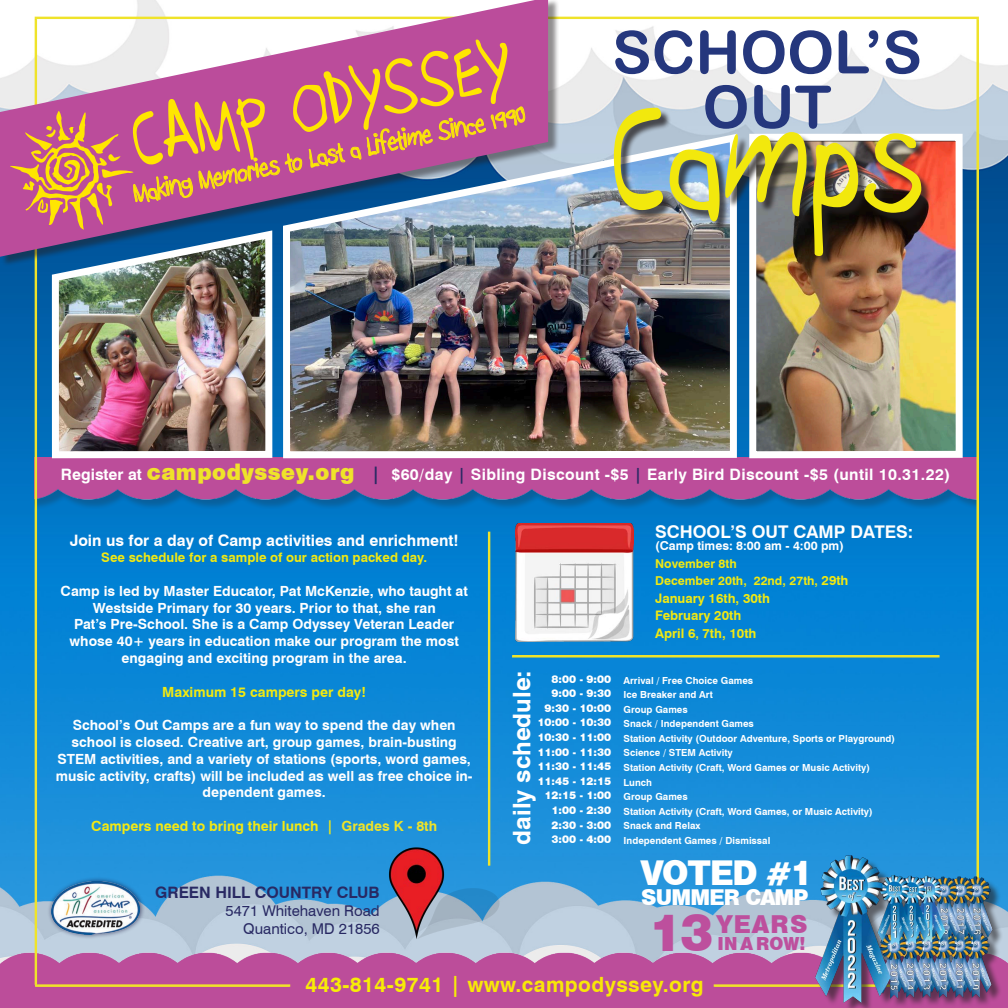
<style>
.page{position:relative;width:1008px;height:1008px;background:#fff}
.page>*{position:absolute;margin:0;border:0;box-sizing:border-box;transform-origin:0 0}
.t1{font:166.95px "Boopee";color:#f2e80d}
.t2{font:59.24px "Arial Rounded MT Bold";color:#25377d}
.t3{font:47.25px "Swiss 721 BT Black No 2";color:#bd4f9d}
.t4{font:31.5px "Swiss 721 BT Black No 2";letter-spacing:-.04em;color:#fff}
.t5{font:29.66px "Boopee";color:#ffe601}
.t6{font:700 24.32px "Swiss 721 BT";color:#fff}
.t7{font:22.75px "Swiss 721 BT Black No 2";letter-spacing:.07em;color:#bd4f9d}
.t8{font:700 21px "Swiss 721 BT";letter-spacing:.02em;color:#f8e708}
.t9{font:20.12px "Swiss 721 BT Black No 2";letter-spacing:-.04em;color:#fff}
.t10{font:700 17.5px "Swiss 721 BT";color:#fff}
.t11{font:16.62px "Swiss 721 BT Black No 2";color:#bd4f9d}
.t12{font:700 15.75px "Swiss 721 BT";letter-spacing:.025em;color:#fff}
.t13{font:700 15.75px "Swiss 721 BT";color:#fff}
.t14{font:700 15.75px "Swiss 721 BT";color:#282963}
.t15{font:14.88px "Swiss 721 BT";color:#282963}
.t16{font:700 14px/16.8px "Swiss 721 BT";color:#fff;text-align:center}
.t17{font:700 14px "Swiss 721 BT";color:#f4e912}
.t18{font:700 14px "Swiss 721 BT";color:#f2e911}
.t19{font:700 13.12px "Swiss 721 BT";color:#f2e911}
.t20{font:700 12.25px "Swiss 721 BT";color:#f2e911}
.t21{font:700 12.25px "Swiss 721 BT";color:#fff}
.t22{font:700 9.71px "Swiss 721 BT";color:#fff}
.t23{font:9.71px "Swiss 721 BT Black No 2";color:#fff}
.s1{font-family:"Swiss 721 BT Black No 2";font-weight:400;font-size:21px;color:#efe32a}
.s2{font-size:17.5px;color:#282a63}
.s3{color:#292963}
.s4{color:#efe329}
.s5{font-size:13.12px}
.s6{font-size:12.25px}
.s7{color:#f7ed07}
</style>
<div class="page">
<img style="left:0;top:16px;width:1008px;height:927px">
<div style="left:47px;top:876px;width:98px;height:64px;background:#130f38;opacity:.75"></div>
<img style="left:52px;top:882px;width:88px;height:53px">
<div style="left:35px;top:17px;width:944px;height:2px;border:2px solid #efe32a"></div>
<img style="left:0;top:943px;width:1008px;height:65px">
<img style="left:37px;top:457px;width:939px;height:51px">
<div style="left:35px;top:984px;width:255px;height:3px;border:2px solid #efe32a"></div>
<div style="left:714px;top:984px;width:265px;height:3px;border:2px solid #efe32a"></div>
<div style="left:35px;top:19px;width:2px;height:966px;border:2px solid #efe32a"></div>
<div style="left:976px;top:19px;width:3px;height:968px;border:2px solid #efe32a"></div>
<div style="left:488px;top:532px;width:2px;height:334px;border:2px solid #efe32a"></div>
<div style="left:512px;top:655px;width:428px;height:3px;border:2px solid #efe32a"></div>
<img style="left:48px;top:267px;width:228px;height:195px">
<img style="left:746px;top:130px;width:220px;height:332px">
<div style="left:1px;top:0;width:558px;height:267px;background:#231f20;opacity:.5"></div>
<svg style="left:0;top:0;width:548px;height:257px"></svg>
<svg style="left:0;top:0;width:151px;height:19px"></svg>
<svg style="left:1px;top:39px;width:545px;height:216px;background:#be7b92"></svg>
<div style="left:817px;top:857px;width:186px;height:151px;background:#231f20;opacity:.6"></div>
<img style="left:815px;top:856px;width:184px;height:147px">
<img style="left:280px;top:130px;width:460px;height:332px">
<div style="left:615px;top:109px;width:317px;height:158px;background:#231f20;opacity:.75"></div>
<img style="left:384px;top:839px;width:117px;height:104px">
<img style="left:515px;top:524px;width:119px;height:118px">
<p class="t5" style="left:130px;top:176px;width:401px;rotate:-11deg">Making Memories to Last a Lifetime Since 1990</p>
<p class="t2" style="left:612px;top:17px;width:311px">SCHOOL’S</p>
<p class="t2" style="left:703px;top:72px;width:130px">OUT</p>
<p class="t1" style="left:610px;top:66px;width:317px">Camps</p>
<p class="t12" style="left:61px;top:465px;width:891px">Register at <span class="s1">campodyssey.org</span> <span class="s2">|</span> $60/day <span class="s3">|</span> Sibling Discount -$5 <span class="s3">|</span> Early Bird Discount -$5 (until 10.31.22)</p>
<p class="t13" style="left:70px;top:531px;width:391px">Join us for a day of Camp activities and enrichment!</p>
<p class="t19" style="left:101px;top:550px;width:327px">See schedule for a sample of our action packed day.</p>
<p class="t16" style="left:61px;top:582px;width:409px">Camp is led by Master Educator, Pat McKenzie, who taught at<br>Westside Primary for 30 years. Prior to that, she ran</p>
<p class="t16" style="left:70px;top:616px;width:391px">Pat’s Pre-School. She is a Camp Odyssey Veteran Leader whose 40+ years in education make our program the most</p>
<p class="t16" style="left:122px;top:649px;width:287px">engaging and exciting program in the area.</p>
<p class="t18" style="left:162px;top:683px;width:205px">Maximum 15 campers per day!</p>
<p class="t16" style="left:56px;top:717px;width:418px">School’s Out Camps are a fun way to spend the day when school is closed. Creative art, group games, brain-busting STEM activities, and a variety of stations (sports, word games, music activity, crafts) will be included as well as free choice in&shy;dependent games.</p>
<p class="t17" style="left:91px;top:817px;width:347px">Campers need to bring their lunch | <span class="s4">Grades K - 8th</span></p>
<p class="t14" style="left:155px;top:883px;width:226px">GREEN HILL COUNTRY CLUB</p>
<p class="t15" style="left:226px;top:902px;width:156px">5471 Whitehaven Road</p>
<p class="t15" style="left:243px;top:920px;width:138px">Quantico, MD 21856</p>
<p class="t10" style="left:655px;top:521px;width:260px">SCHOOL’S OUT CAMP DATES:</p>
<p class="t21" style="left:655px;top:539px;width:190px">(Camp times: 8:00 am - 4:00 pm)</p>
<p class="t20" style="left:655px;top:556px;width:83px">November 8th</p>
<p class="t20" style="left:655px;top:574px;width:195px">December 20th, 22nd, 27th, <span class="s5">29th</span></p>
<p class="t19" style="left:655px;top:590px;width:116px">January 16th, 30th</p>
<p class="t19" style="left:655px;top:608px;width:88px">February 20th</p>
<p class="t19" style="left:655px;top:625px;width:103px">April 6<span class="s6">,</span> 7th, 10th</p>
<p class="t6" style="left:507px;top:845px;width:176px;rotate:-90deg">daily schedule:</p>
<p class="t22" style="left:624px;top:674px;width:131px">Arrival / Free Choice Games</p>
<p class="t23" style="left:552px;top:672px;width:61px">8:00 - 9:00</p>
<p class="t23" style="left:552px;top:687px;width:61px">9:00 - 9:30</p>
<p class="t23" style="left:544px;top:701px;width:68px">9:30 - 10:00</p>
<p class="t23" style="left:537px;top:716px;width:75px">10:00 - 10:30</p>
<p class="t23" style="left:537px;top:731px;width:75px">10:30 - 11:00</p>
<p class="t23" style="left:537px;top:745px;width:75px">11:00 - 11:30</p>
<p class="t23" style="left:537px;top:760px;width:75px">11:30 - 11:45</p>
<p class="t23" style="left:537px;top:774px;width:75px">11:45 - 12:15</p>
<p class="t23" style="left:544px;top:789px;width:68px">12:15 - 1:00</p>
<p class="t23" style="left:552px;top:804px;width:61px">1:00 - 2:30</p>
<p class="t23" style="left:552px;top:818px;width:61px">2:30 - 3:00</p>
<p class="t23" style="left:552px;top:833px;width:61px">3:00 - 4:00</p>
<p class="t22" style="left:624px;top:689px;width:91px">Ice Breaker and Art</p>
<p class="t22" style="left:624px;top:703px;width:66px">Group Games</p>
<p class="t22" style="left:624px;top:718px;width:132px">Snack / Independent Games</p>
<p class="t22" style="left:624px;top:733px;width:273px">Station Activity (Outdoor Adventure, Sports or Playground)</p>
<p class="t22" style="left:624px;top:747px;width:111px">Science / STEM Activity</p>
<p class="t22" style="left:624px;top:762px;width:248px">Station Activity (Craft, Word Games or Music Activity)</p>
<p class="t22" style="left:624px;top:776px;width:30px">Lunch</p>
<p class="t22" style="left:624px;top:791px;width:66px">Group Games</p>
<p class="t22" style="left:624px;top:805px;width:251px">Station Activity (Craft, Word Games, or Music Activity)</p>
<p class="t22" style="left:624px;top:820px;width:78px">Snack and Relax</p>
<p class="t22" style="left:624px;top:835px;width:148px">Independent Games / Dismissal</p>
<p class="t4" style="left:641px;top:851px;width:173px">VOTED #1</p>
<p class="t9" style="left:641px;top:884px;width:169px">SUMMER CAMP</p>
<p class="t7" style="left:717px;top:908px;width:92px">YEARS</p>
<p class="t3" style="left:648px;top:900px;width:67px">13</p>
<p class="t11" style="left:718px;top:932px;width:89px">IN A ROW!</p>
<p class="t8" style="left:306px;top:972px;width:400px"><span class="s7">443-814-9741 |</span> www.campodyssey.org</p>
</div>
